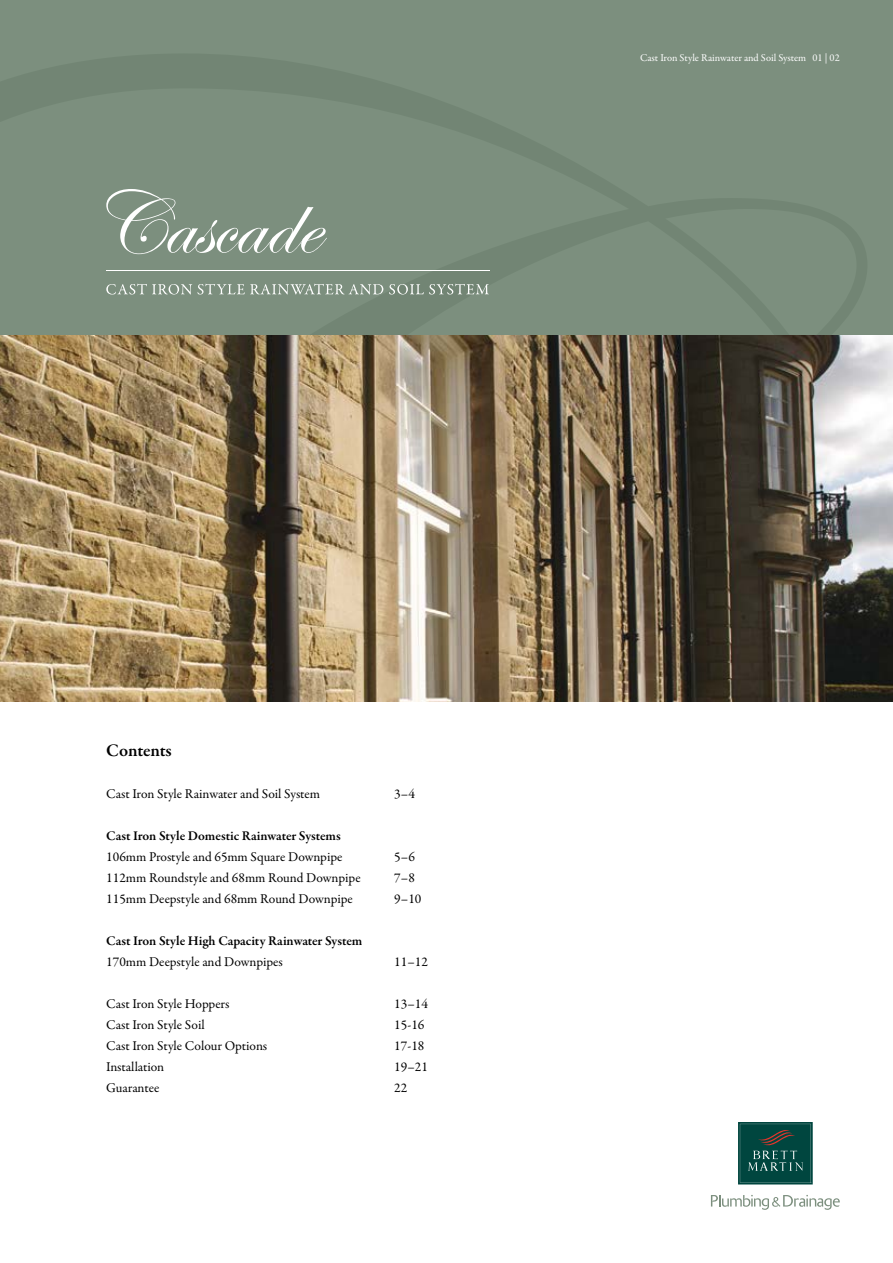
<style>
.page{position:relative;width:893px;height:1263px;background:#fff}
.page>*{position:absolute;margin:0;border:0;box-sizing:border-box;transform-origin:0 0}
.t1{font:600 18px "Garamond Premr Pro";letter-spacing:-.01em;color:#000}
.t2{font:13.5px "Garamond Premr Pro";color:#000}
.t3{font:600 13.5px "Garamond Premr Pro";letter-spacing:-.005em;color:#000}
.t4{font:10.5px "Garamond Premr Pro";letter-spacing:-.005em;color:#fff}
</style>
<div class="page">
<div style="left:0;top:0;width:893px;height:702px;background:#7c8f7e"></div>
<img style="left:0;top:336px;width:893px;height:366px">
<svg style="left:106px;top:284px;width:86px;height:10px"></svg>
<svg style="left:198px;top:284px;width:185px;height:11px"></svg>
<svg style="left:389px;top:284px;width:100px;height:10px"></svg>
<svg style="left:106px;top:189px;width:221px;height:65px"></svg>
<hr style="left:106px;top:270px;width:384px;height:1px;background:#fff">
<svg style="left:738px;top:1122px;width:75px;height:62px;background:#134f49"></svg>
<svg style="left:711px;top:1195px;width:129px;height:15px"></svg>
<p class="t4" style="left:640px;top:51px;width:201px">Cast Iron Style Rainwater and Soil System 01 | 02</p>
<h1 class="t1" style="left:106px;top:740px;width:67px">Contents</h1>
<p class="t2" style="left:106px;top:786px;width:215px">Cast Iron Style Rainwater and Soil System</p>
<p class="t2" style="left:394px;top:786px;width:22px">3–4</p>
<p class="t3" style="left:106px;top:828px;width:236px">Cast Iron Style Domestic Rainwater Systems</p>
<p class="t2" style="left:106px;top:849px;width:238px">106mm Prostyle and 65mm Square Downpipe</p>
<p class="t2" style="left:394px;top:849px;width:22px">5–6</p>
<p class="t2" style="left:106px;top:870px;width:256px">112mm Roundstyle and 68mm Round Downpipe</p>
<p class="t2" style="left:394px;top:870px;width:22px">7–8</p>
<p class="t2" style="left:106px;top:891px;width:248px">115mm Deepstyle and 68mm Round Downpipe</p>
<p class="t2" style="left:394px;top:891px;width:29px">9–10</p>
<p class="t3" style="left:106px;top:933px;width:258px">Cast Iron Style High Capacity Rainwater System</p>
<p class="t2" style="left:106px;top:954px;width:178px">170mm Deepstyle and Downpipes</p>
<p class="t2" style="left:394px;top:954px;width:35px">11–12</p>
<p class="t2" style="left:106px;top:996px;width:125px">Cast Iron Style Hoppers</p>
<p class="t2" style="left:394px;top:996px;width:35px">13–14</p>
<p class="t2" style="left:106px;top:1017px;width:100px">Cast Iron Style Soil</p>
<p class="t2" style="left:394px;top:1017px;width:32px">15-16</p>
<p class="t2" style="left:106px;top:1038px;width:162px">Cast Iron Style Colour Options</p>
<p class="t2" style="left:394px;top:1038px;width:32px">17-18</p>
<p class="t2" style="left:106px;top:1059px;width:59px">Installation</p>
<p class="t2" style="left:394px;top:1059px;width:35px">19–21</p>
<p class="t2" style="left:106px;top:1080px;width:55px">Guarantee</p>
<p class="t2" style="left:394px;top:1080px;width:15px">22</p>
</div>
